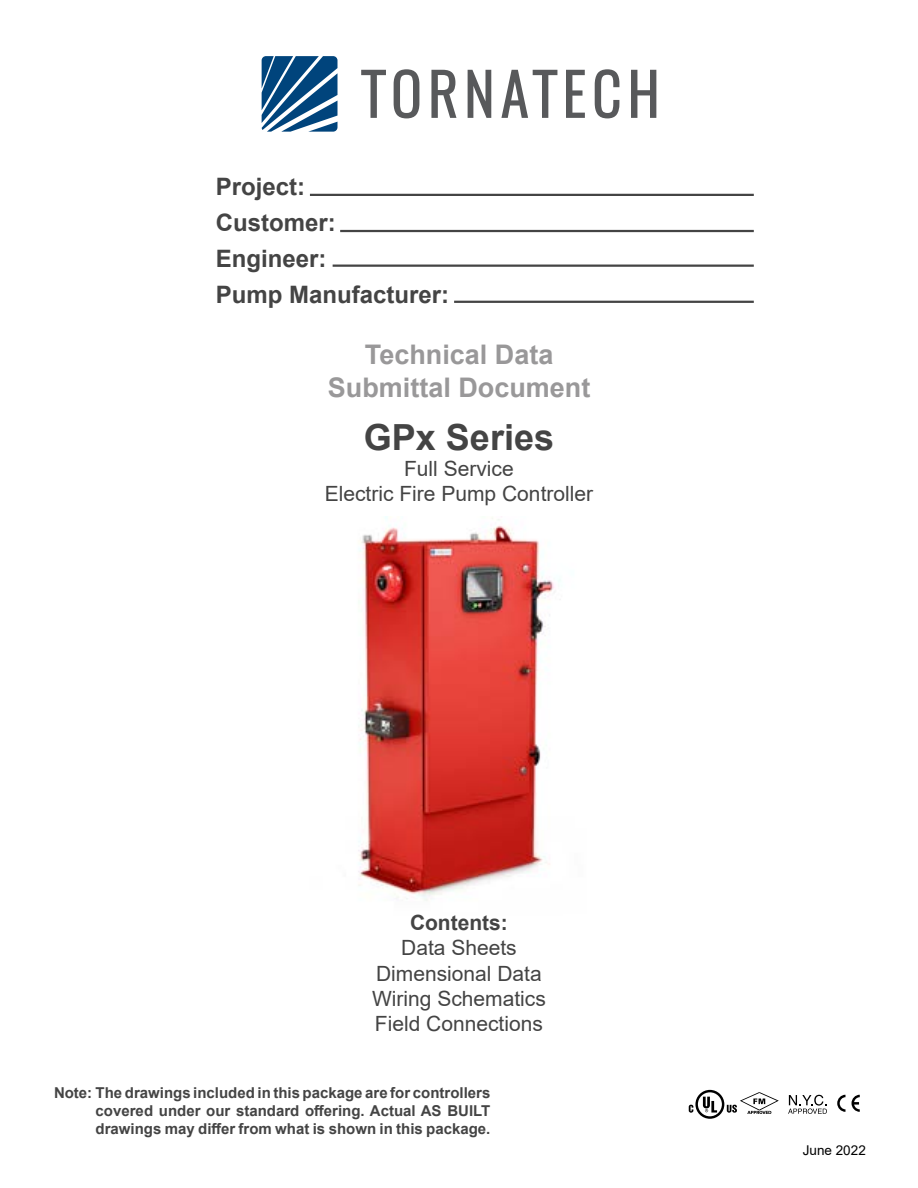
<style>
.page{position:relative;width:918px;height:1188px;background:#fff}
.page>*{position:absolute;margin:0;border:0;box-sizing:border-box;transform-origin:0 0}
.t1{font:700 36px "Arial";color:#444}
.t2{font:700 27px/32.4px "Arial";color:#999899;text-align:center}
.t3{font:700 24px/36px "Arial";color:#444}
.t4{font:21px/25.2px "Arial";color:#444;text-align:center}
.t5{font:700 21px "Arial";color:#444}
.t6{font:700 15px/18px "Arial";color:#444;text-align:justify}
.t7{font:13.5px "Arial";color:#000}
</style>
<div class="page">
<img style="left:358px;top:517px;width:203px;height:384px">
<svg style="left:361px;top:70px;width:25px;height:48px"></svg>
<svg style="left:394px;top:69px;width:25px;height:49px"></svg>
<svg style="left:431px;top:70px;width:25px;height:48px"></svg>
<svg style="left:468px;top:70px;width:23px;height:48px"></svg>
<svg style="left:501px;top:70px;width:56px;height:48px"></svg>
<svg style="left:566px;top:70px;width:19px;height:48px"></svg>
<svg style="left:595px;top:69px;width:24px;height:49px"></svg>
<svg style="left:631px;top:70px;width:25px;height:48px"></svg>
<svg style="left:262px;top:56px;width:76px;height:76px"></svg>
<hr style="left:310px;top:194px;width:444px;height:2px;background:#444">
<hr style="left:340px;top:230px;width:414px;height:2px;background:#444">
<hr style="left:333px;top:265px;width:421px;height:2px;background:#444">
<hr style="left:454px;top:301px;width:300px;height:2px;background:#444">
<svg style="left:788px;top:1095px;width:39px;height:19px"></svg>
<svg style="left:837px;top:1095px;width:8px;height:17px"></svg>
<svg style="left:852px;top:1095px;width:8px;height:17px"></svg>
<svg style="left:689px;top:1090px;width:90px;height:29px"></svg>
<h3 class="t3" style="left:216px;top:169px;width:235px">Project:<br>Customer:<br>Engineer:<br>Pump Manufacturer:</h3>
<h2 class="t2" style="left:328px;top:339px;width:264px">Technical Data<br>Submittal Document</h2>
<h1 class="t1" style="left:364px;top:412px;width:192px">GPx Series</h1>
<h3 class="t4" style="left:325px;top:455px;width:270px">Full Service<br>Electric Fire Pump Controller</h3>
<h3 class="t5" style="left:410px;top:908px;width:99px">Contents:</h3>
<h3 class="t4" style="left:372px;top:935px;width:175px">Data Sheets<br>Dimensional Data<br>Wiring Schematics<br>Field Connections</h3>
<p class="t6" style="left:96px;top:1084px;width:396px;text-indent:-42px">Note: The drawings included in this package are for controllers covered under our standard offering. Actual AS BUILT drawings may differ from what is shown in this package.</p>
<p class="t7" style="left:803px;top:1141px;width:65px">June 2022</p>
</div>
